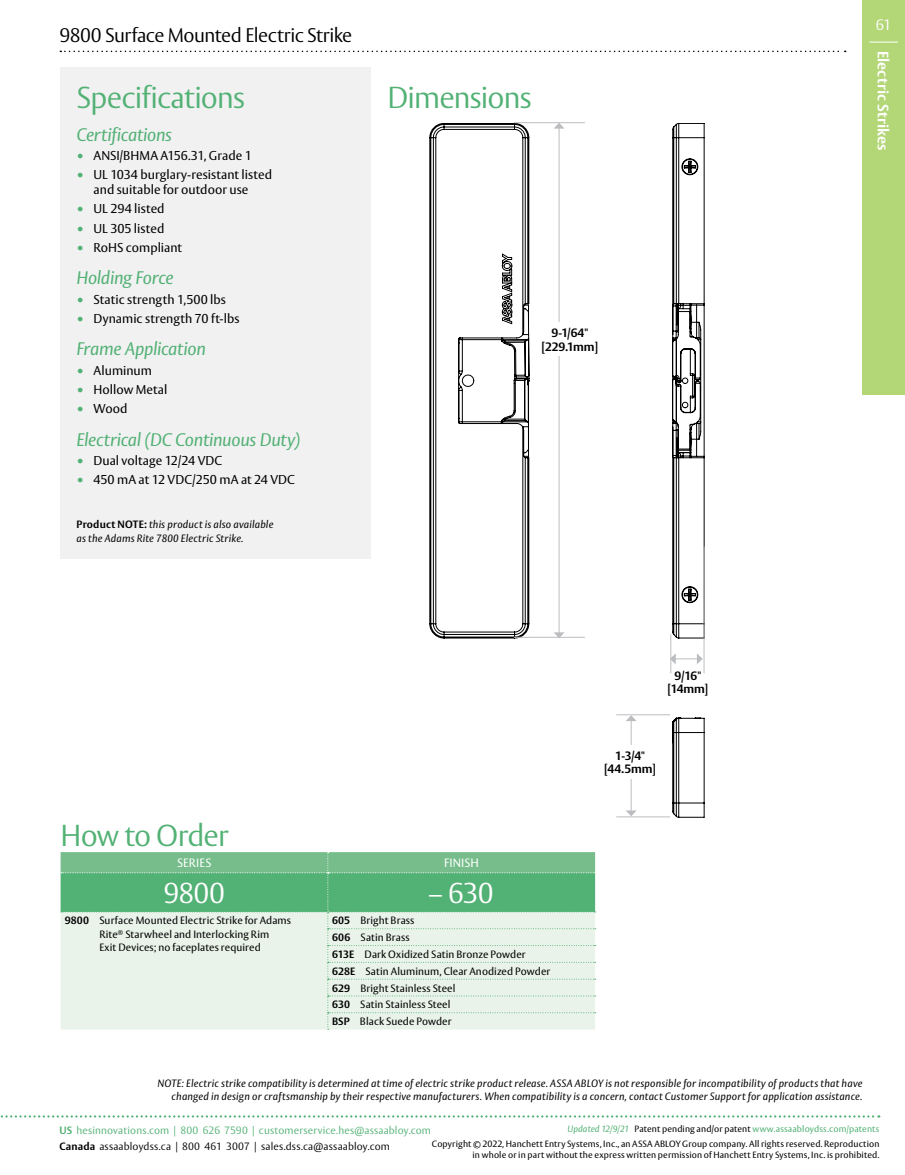
<style>
.page{position:relative;width:905px;height:1175px;background:#fff}
.page>*{position:absolute;margin:0;border:0;box-sizing:border-box;transform-origin:0 0}
.t1{font:300 30px "A1 D6+YFYLWV+ASSA Vesta";letter-spacing:-.025em;color:#52b174}
.t2{font:300 30px "A24 F+YFYLWV+ASSA Vesta";letter-spacing:-.03em;color:#52b174}
.t3{font:300 28.5px "A1 D6+YFYLWV+ASSA Vesta";letter-spacing:-.035em;color:#fff}
.t4{font:300 19.5px "A1 D6+YFYLWV+ASSA Vesta";letter-spacing:-.025em;color:#000}
.t5{font:italic 18px "ASSA Vesta";letter-spacing:-.015em;color:#52b174}
.t6{font:700 15px "ASSA Vesta";letter-spacing:.01em;color:#fff}
.t7{font:300 15px "A1 D6+YFYLWV+ASSA Vesta";color:#fff}
.t8{font:12.75px/15px "A1 FB+YFYLWV+ASSA Vesta";color:#000;text-align:center}
.t9{font:700 12px/13.5px "ASSA Vesta";letter-spacing:-.01em;color:#000;text-align:center}
.t10{font:12px "A1 FB+YFYLWV+ASSA Vesta";letter-spacing:.01em;color:#fff}
.t11{font:italic 10.5px/13.5px "ASSA Vesta";letter-spacing:.015em;color:#000}
.t12{font:10.5px/16.8px "A1 FB+YFYLWV+ASSA Vesta";letter-spacing:.01em;color:#000}
.t13{font:300 10.5px/16.5px "A24 B+YFYLWV+ASSA Vesta";letter-spacing:.015em;color:#52b174}
.t14{font:9px/14.7px "A1 FB+YFYLWV+ASSA Vesta";letter-spacing:.015em;color:#000;text-align:right}
.s1{font-size:15px;color:#52b174}
.s2{font-weight:700;font-style:normal}
.s3{font-family:"ASSA Vesta";font-weight:700}
.s4{font-family:"A249+YFYLWV+ASSA Vesta";font-weight:700}
.s5{font-family:"A249+YFYLWV+ASSA Vesta";font-weight:700;color:#000}
.s6{color:#000}
.s7{font-family:"ASSA Vesta";font-style:italic;color:#52b174}
.s8{color:#52b174}
</style>
<div class="page">
<svg style="left:0;top:1115px;width:879px;height:2px"></svg>
<div style="left:862px;top:0;width:42px;height:394px;background:#b3d677"></div>
<svg style="left:869px;top:42px;width:29px;height:1px"></svg>
<div style="left:60px;top:67px;width:310px;height:492px;background:#f1f1f2"></div>
<svg style="left:61px;top:852px;width:534px;height:177px;background:#b9ddc4"></svg>
<svg style="left:60px;top:51px;width:785px;height:1px"></svg>
<svg style="left:429px;top:123px;width:275px;height:694px"></svg>
<hr style="left:514px;top:637px;width:70px;height:1px;background:#bcbdc0">
<hr style="left:514px;top:122px;width:70px;height:1px;background:#bcbdc0">
<hr style="left:558px;top:128px;width:1px;height:505px;background:#bcbdc0">
<svg style="left:553px;top:123px;width:11px;height:6px"></svg>
<svg style="left:553px;top:632px;width:11px;height:6px"></svg>
<hr style="left:670px;top:634px;width:1px;height:39px;background:#bcbdc0">
<hr style="left:703px;top:547px;width:1px;height:126px;background:#bcbdc0">
<svg style="left:669px;top:653px;width:33px;height:11px"></svg>
<hr style="left:616px;top:714px;width:53px;height:1px;background:#bcbdc0">
<hr style="left:616px;top:816px;width:53px;height:1px;background:#bcbdc0">
<hr style="left:630px;top:720px;width:1px;height:91px;background:#bcbdc0">
<svg style="left:625px;top:715px;width:11px;height:6px"></svg>
<svg style="left:625px;top:810px;width:11px;height:6px"></svg>
<div style="left:535px;top:322px;width:69px;height:34px;background:#fff"></div>
<div style="left:598px;top:744px;width:64px;height:34px;background:#fff"></div>
<h3 class="t4" style="left:60px;top:24px;width:294px">9800 Surface Mounted Electric Strike</h3>
<h1 class="t1" style="left:77px;top:79px;width:170px">Specifications</h1>
<h1 class="t2" style="left:387px;top:79px;width:146px">Dimensions</h1>
<h3 class="t5" style="left:77px;top:123px;width:97px">Certifications</h3>
<p class="t8" style="left:77px;top:148px;width:177px"><span class="s1">•</span> ANSI/BHMA A156.31, Grade 1</p>
<p class="t8" style="left:77px;top:168px;width:197px"><span class="s1">•</span> UL 1034 burglary-resistant listed and suitable for outdoor use</p>
<p class="t8" style="left:77px;top:202px;width:90px"><span class="s1">•</span> UL 294 listed</p>
<p class="t8" style="left:77px;top:221px;width:89px"><span class="s1">•</span> UL 305 listed</p>
<p class="t8" style="left:77px;top:240px;width:107px"><span class="s1">•</span> RoHS compliant</p>
<h3 class="t5" style="left:77px;top:267px;width:99px">Holding Force</h3>
<p class="t8" style="left:77px;top:292px;width:151px"><span class="s1">•</span> Static strength 1,500 lbs</p>
<p class="t8" style="left:77px;top:311px;width:164px"><span class="s1">•</span> Dynamic strength 70 ft-lbs</p>
<h3 class="t5" style="left:77px;top:338px;width:131px">Frame Application</h3>
<p class="t8" style="left:77px;top:363px;width:77px"><span class="s1">•</span> Aluminum</p>
<p class="t8" style="left:77px;top:382px;width:92px"><span class="s1">•</span> Hollow Metal</p>
<p class="t8" style="left:77px;top:402px;width:52px"><span class="s1">•</span> Wood</p>
<h3 class="t5" style="left:77px;top:428px;width:225px">Electrical (DC Continuous Duty)</h3>
<p class="t8" style="left:77px;top:453px;width:147px"><span class="s1">•</span> Dual voltage 12/24 VDC</p>
<p class="t8" style="left:77px;top:473px;width:220px"><span class="s1">•</span> 450 mA at 12 VDC/250 mA at 24 VDC</p>
<p class="t11" style="left:77px;top:518px;width:198px"><span class="s2">Product NOTE:</span> this product is also available as the Adams Rite 7800 Electric Strike.</p>
<p class="t9" style="left:541px;top:327px;width:58px">9-1/64" [229.1mm]</p>
<h3 class="t7" style="left:875px;top:16px;width:17px">61</h3>
<h3 class="t6" style="left:892px;top:51px;width:101px;rotate:90deg">Electric Strikes</h3>
<h1 class="t1" style="left:61px;top:817px;width:169px">How to Order</h1>
<p class="t10" style="left:177px;top:855px;width:36px">SERIES</p>
<p class="t10" style="left:444px;top:855px;width:36px">FINISH</p>
<h2 class="t3" style="left:163px;top:876px;width:63px">9800</h2>
<h2 class="t3" style="left:429px;top:876px;width:66px">– 630</h2>
<p class="t12" style="left:99px;top:914px;width:193px;line-height:13.5px;text-indent:-34px"><span class="s3">9800</span> Surface Mounted Electric Strike for Adams<br>Rite<sup>®</sup> Starwheel and Interlocking Rim<br>Exit Devices; no faceplates required</p>
<p class="t12" style="left:332px;top:912px;width:220px"><span class="s3">605</span> Bright Brass<br><span class="s3">606</span> Satin Brass<br><span class="s3">613E</span> Dark Oxidized Satin Bronze Powder<br><span class="s3">628E</span> Satin Aluminum, Clear Anodized Powder<br><span class="s3">629</span> Bright Stainless Steel<br><span class="s3">630</span> Satin Stainless Steel<br><span class="s3">BSP</span> Black Suede Powder</p>
<p class="t9" style="left:667px;top:669px;width:43px">9/16" [14mm]</p>
<p class="t9" style="left:604px;top:749px;width:53px">1-3/4" [44.5mm]</p>
<p class="t11" style="left:157px;top:1076px;width:706px;text-align:right">NOTE: Electric strike compatibility is determined at time of electric strike product release. ASSA ABLOY is not responsible for incompatibility of products that have changed in design or craftsmanship by their respective manufacturers. When compatibility is a concern, contact Customer Support for application assistance.</p>
<p class="t13" style="left:60px;top:1122px;width:373px"><span class="s4">US</span> hesinnovations.com | 800 626 7590 | customerservice.hes@assaabloy.com<br><span class="s5">Canada</span> <span class="s6">assaabloydss.ca | 800 461 3007 | sales.dss.ca@assaabloy.com</span></p>
<p class="t14" style="left:432px;top:1122px;width:449px"><span class="s7">Updated 12/9/21</span> Patent pending and/or patent <span class="s8">www.assaabloydss.com/patents<br></span>Copyright © 2022, Hanchett Entry Systems, Inc., an ASSA ABLOY Group company. All rights reserved. Reproduction</p>
<p class="t14" style="left:472px;top:1147px;width:408px">in whole or in part without the express written permission of Hanchett Entry Systems, Inc. is prohibited.</p>
</div>
